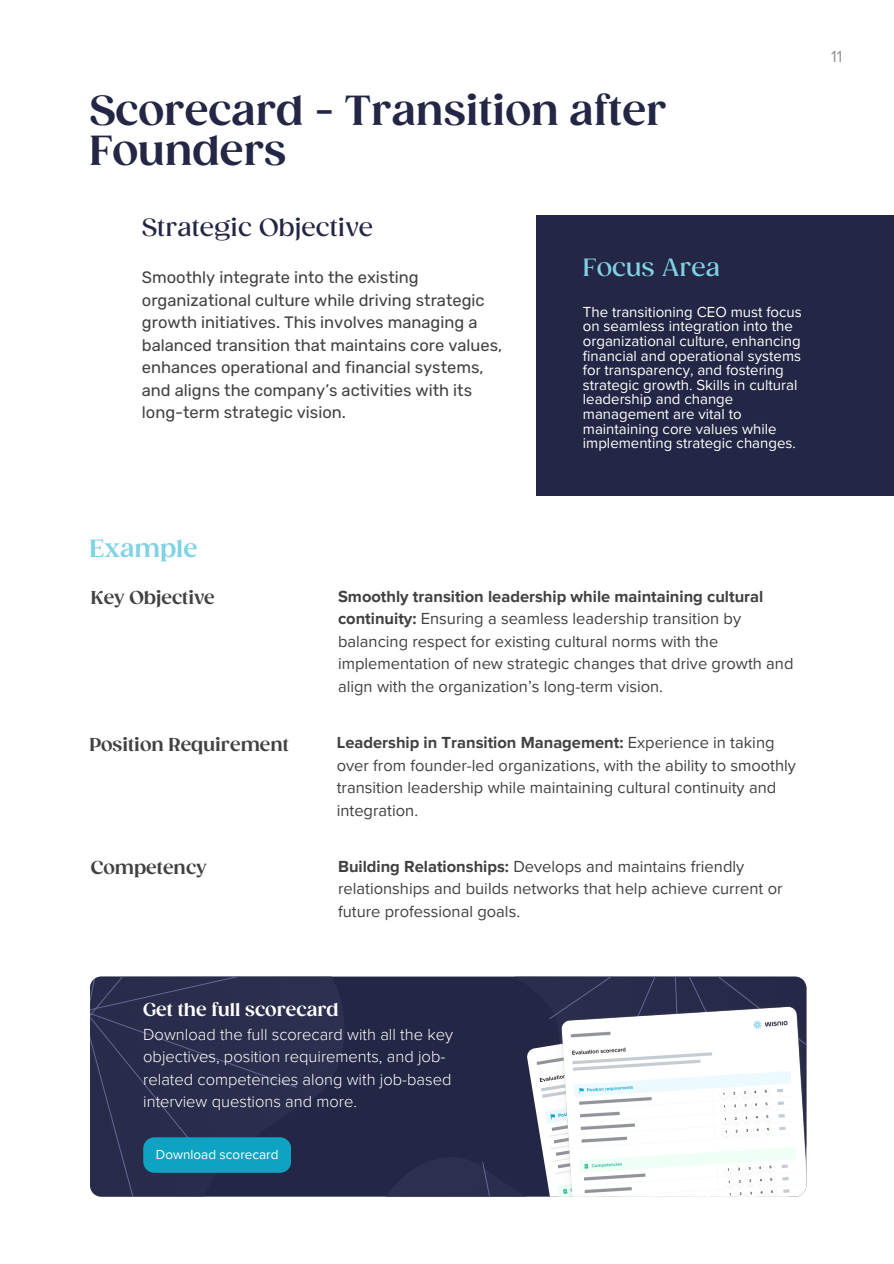
<style>
.page{position:relative;width:894px;height:1264px;background:#fff}
.page>*{position:absolute;margin:0;border:0;box-sizing:border-box;transform-origin:0 0}
.t1{font:700 40.5px/39.3px "Gazpacho";color:#232644}
.t2{font:500 24px "Gazpacho";color:#232644}
.t3{font:500 24px "Gazpacho";color:#80d2e5}
.t4{font:700 24px "Gazpacho";color:#80d2e5}
.t5{font:700 18px "Gazpacho";color:#414143}
.t6{font:700 18px "Gazpacho";color:#fff}
.t7{font:16.5px/22.5px "Proxima Nova";color:#414143}
.t8{font:16.5px/22.5px "Rubik";color:#414143}
.t9{font:300 16.5px/22.5px "Proxima Nova";color:#fff}
.t10{font:16.5px "Proxima Nova";color:#91939a}
.t11{font:15px/14.7px "Proxima Nova";color:#fff}
.t12{font:13.5px "Proxima Nova";color:#fff}
.s1{font-weight:700}
</style>
<div class="page">
<div style="left:536px;top:215px;width:357px;height:280px;background:#232644"></div>
<svg style="left:317px;top:976px;width:30px;height:220px;background:#272947"></svg>
<div style="left:90px;top:976px;width:227px;height:220px;background:#292c4a"></div>
<svg style="left:347px;top:976px;width:458px;height:220px;background:#292c49"></svg>
<img style="left:545px;top:1003px;width:260px;height:193px">
<div style="left:143px;top:1137px;width:148px;height:35px;background:#0ea3c3;border-radius:11px"></div>
<p class="t1" style="left:89px;top:93px;width:578px">Scorecard - Transition after<br>Founders</p>
<h2 class="t2" style="left:142px;top:214px;width:233px">Strategic Objective</h2>
<h5 class="t8" style="left:142px;top:266px;width:362px">Smoothly integrate into the existing organizational culture while driving strategic growth initiatives. This involves managing a balanced transition that maintains core values, enhances operational and financial systems, and aligns the company’s activities with its long-term strategic vision.</h5>
<h2 class="t3" style="left:582px;top:254px;width:139px">Focus Area</h2>
<h3 class="t11" style="left:582px;top:304px;width:220px">The transitioning CEO must focus on seamless integration into the organizational culture, enhancing financial and operational systems for transparency, and fostering strategic growth. Skills in cultural leadership and change management are vital to maintaining core values while implementing strategic changes.</h3>
<h1 class="t10" style="left:831px;top:47px;width:13px">11</h1>
<h4 class="t4" style="left:89px;top:535px;width:110px">Example</h4>
<h3 class="t5" style="left:91px;top:588px;width:126px">Key Objective</h3>
<h4 class="t7" style="left:338px;top:585px;width:457px"><span class="s1">Smoothly transition leadership while maintaining cultural continuity:</span> Ensuring a seamless leadership transition by balancing respect for existing cultural norms with the implementation of new strategic changes that drive growth and align with the organization’s long-term vision.</h4>
<h2 class="t5" style="left:89px;top:734px;width:201px">Position Requirement</h2>
<h4 class="t7" style="left:336px;top:731px;width:460px"><span class="s1">Leadership in Transition Management:</span> Experience in taking over from founder-led organizations, with the ability to smoothly transition leadership while maintaining cultural continuity and integration.</h4>
<h3 class="t5" style="left:91px;top:857px;width:117px">Competency</h3>
<h4 class="t7" style="left:338px;top:855px;width:446px"><span class="s1">Building Relationships:</span> Develops and maintains friendly relationships and builds networks that help achieve current or future professional goals.</h4>
<h3 class="t6" style="left:143px;top:999px;width:197px">Get the full scorecard</h3>
<h4 class="t9" style="left:143px;top:1023px;width:311px">Download the full scorecard with all the key objectives, position requirements, and job&shy;related competencies along with job-based interview questions and more.</h4>
<p class="t12" style="left:156px;top:1146px;width:124px">Download scorecard</p>
</div>
